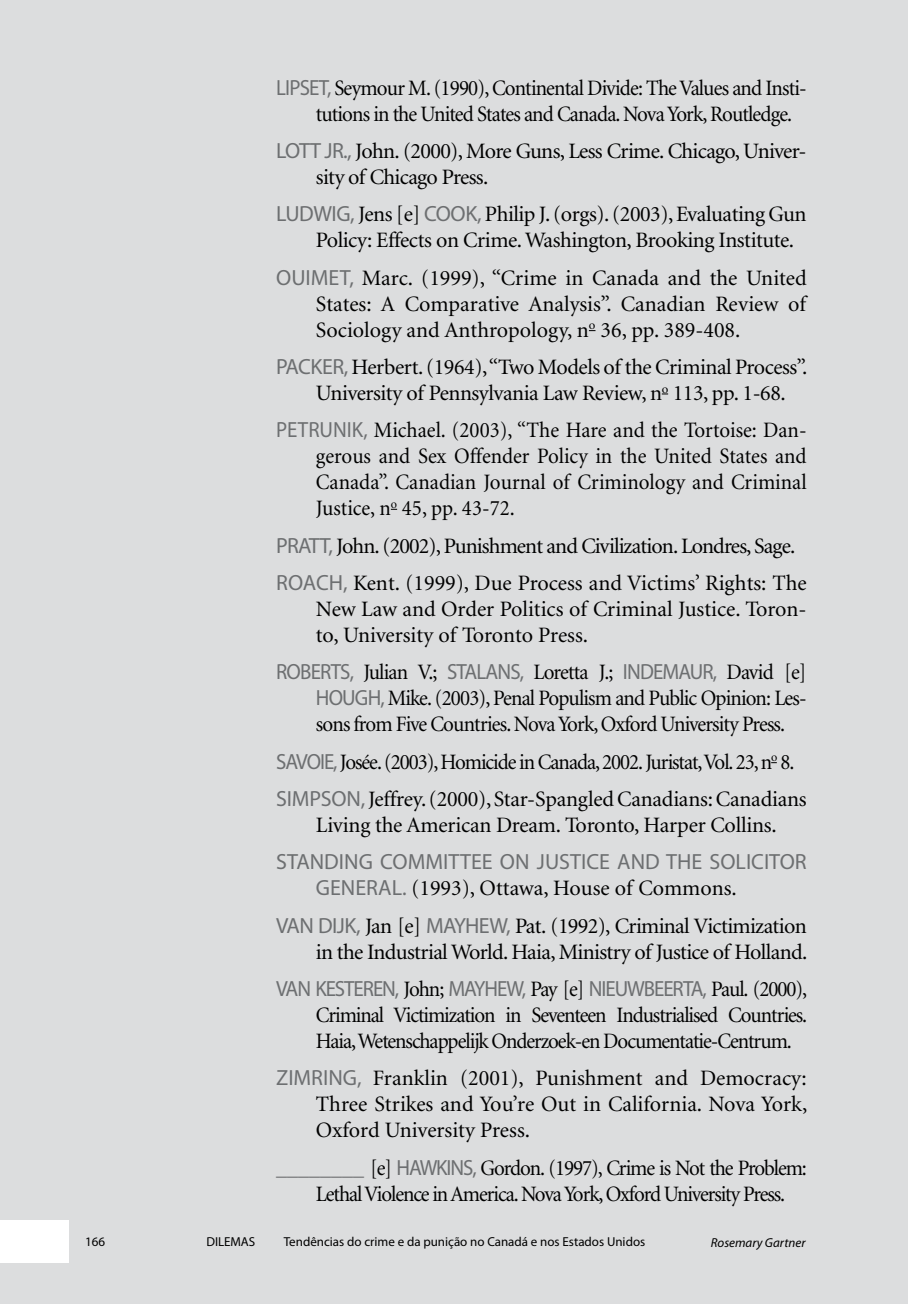
<style>
.page{position:relative;width:908px;height:1304px;background:#fff}
.page>*{position:absolute;margin:0;border:0;box-sizing:border-box;transform-origin:0 0}
.t1{font:22px/26px "Minion";letter-spacing:-.03em;color:#000}
.t2{font:22px/26px "Minion";letter-spacing:-.03em;color:#000;scale:.95 1}
.t3{font:22px/26px "Minion";letter-spacing:-.05em;color:#000;scale:.95 1}
.t4{font:22px/26px "Minion";color:#000}
.t5{font:22px "Myriad Pro";letter-spacing:-.05em;color:#6d6f71;scale:.95 1}
.t6{font:22px "Minion";letter-spacing:-.01em;color:#000}
.t7{font:22px "Myriad Pro";color:#6d6f71}
.t8{font:13px "Myriad Pro";color:#000}
.t9{font:italic 13px "Myriad Pro";color:#000}
.s1{font-family:"Myriad Pro";color:#6d6f71}
.s2{font-family:"Minion";color:#000}
</style>
<div class="page">
<div style="left:0;top:0;width:907px;height:1304px;background:#dcddde"></div>
<div style="left:0;top:1220px;width:68px;height:43px;background:#fff"></div>
<p class="t2" style="left:316px;top:75px;width:518px;text-indent:-40px"><span class="s1">LIPSET,</span> Seymour M. (1990), Continental Divide: The Values and Insti&shy;tutions in the United States and Canada. Nova York, Routledge.</p>
<p class="t1" style="left:316px;top:139px;width:492px;text-indent:-40px"><span class="s1">LOTT JR.,</span> John. (2000), More Guns, Less Crime. Chicago, Univer&shy;sity of Chicago Press.</p>
<p class="t1" style="left:316px;top:202px;width:492px;text-indent:-40px"><span class="s1">LUDWIG,</span> Jens [e] <span class="s1">COO K,</span> Philip J. (orgs). (2003), Evaluating Gun<br>Policy: Effects on Crime. Washington, Brooking Institute.</p>
<p class="t1" style="left:316px;top:265px;width:492px;text-align:justify;text-indent:-40px"><span class="s1">OUIMET,</span> Marc. (1999), “Crime in Canada and the United States: A Comparative Analysis”. Canadian Review of Sociology and Anthropology, n<sup>o</sup> 36, pp. 389-408.</p>
<p class="t1" style="left:316px;top:355px;width:492px;text-indent:-40px"><span class="s1">PACKER,</span> Herbert. (1964), “Two Models of the Criminal Process”.<br>University of Pennsylvania Law Review, n<sup>o</sup> 113, pp. 1-68.</p>
<p class="t2" style="left:316px;top:418px;width:518px;text-align:justify;text-indent:-40px"><span class="s1">PETRUNIK,</span> Michael. (2003), “The Hare and the Tortoise: Dan&shy;gerous and Sex Offender Policy in the United States and Canada”. Canadian Journal of Criminology and Criminal Justice, n<sup>o</sup> 45, pp. 43-72.</p>
<p class="t1" style="left:276px;top:528px;width:532px;line-height:37.4px"><span class="s1">PRATT,</span> John. (2002), Punishment and Civilization. Londres, Sage.<br><span class="s1">ROACH,</span> Kent. (1999), Due Process and Victims’ Rights: The</p>
<p class="t4" style="left:316px;top:597px;width:492px">New Law and Order Politics of Criminal Justice. Toron&shy;to, University of Toronto Press.</p>
<p class="t2" style="left:316px;top:660px;width:518px;text-align:justify;text-indent:-40px"><span class="s1">ROBERTS,</span> Julian V.; <span class="s1">STALANS,</span> Loretta J.; <span class="s1">INDEMAUR,</span> David [e] <span class="s1">HOUGH,</span> Mike. (2003), Penal Populism and Public Opinion: Les&shy;sons from Five Countries. Nova York, Oxford University Press.</p>
<p class="t2" style="left:276px;top:744px;width:559px;line-height:37.4px"><span class="s1">SAVOIE,</span> Josée. (2003), Homicide in Canada, 2002. Juristat, Vol. 23, n<sup>o</sup> 8.<br><span class="s1">SIMPSON,</span> Jeffrey. (2000), Star-Spangled Canadians: Canadians</p>
<p class="t6" style="left:316px;top:814px;width:462px">Living the American Dream. Toronto, Harper Collins.</p>
<p class="t7" style="left:276px;top:848px;width:531px">STANDING COMMITTEE ON JUSTICE AND THE SOLICITOR</p>
<p class="t1" style="left:276px;top:870px;width:532px;line-height:37.4px;text-indent:40px"><span class="s1">GENERAL.</span> (1993), Ottawa, House of Commons.<br><span class="s1">VAN DIJK,</span> Jan [e] <span class="s1">MAYHEW,</span> Pat. (1992), Criminal Victimization</p>
<p class="t1" style="left:316px;top:939px;width:492px">in the Industrial World. Haia, Ministry of Justice of Holland.</p>
<p class="t5" style="left:276px;top:975px;width:560px">VAN KESTEREN, <span class="s2">John;</span> MAYHEW, <span class="s2">Pay [e]</span> NIEUWBEERTA, <span class="s2">Paul. (2000),</span></p>
<p class="t3" style="left:316px;top:1003px;width:518px">Criminal Victimization in Seventeen Industrialised Countries.<br>Haia, Wetenschappelijk Onderzoek-en Documentatie-Centrum.</p>
<p class="t1" style="left:316px;top:1066px;width:492px;text-align:justify;text-indent:-40px"><span class="s1">ZIMRING,</span> Franklin (2001), Punishment and Democracy:<br>Three Strikes and You’re Out in California. Nova York, Oxford University Press.</p>
<p class="t3" style="left:316px;top:1155px;width:518px;text-indent:-40px"><span class="s1">________</span> [e] <span class="s1">HAWKINS,</span> Gordon. (1997), Crime is Not the Problem:<br>Lethal Violence in America. Nova York, Oxford University Press.</p>
<p class="t8" style="left:85px;top:1234px;width:22px">166</p>
<p class="t8" style="left:206px;top:1234px;width:50px">DILEMAS</p>
<p class="t8" style="left:283px;top:1234px;width:363px">Tendências do crime e da punição no Canadá e nos Estados Unidos</p>
<p class="t9" style="left:710px;top:1234px;width:96px">Rosemary Gartner</p>
</div>
